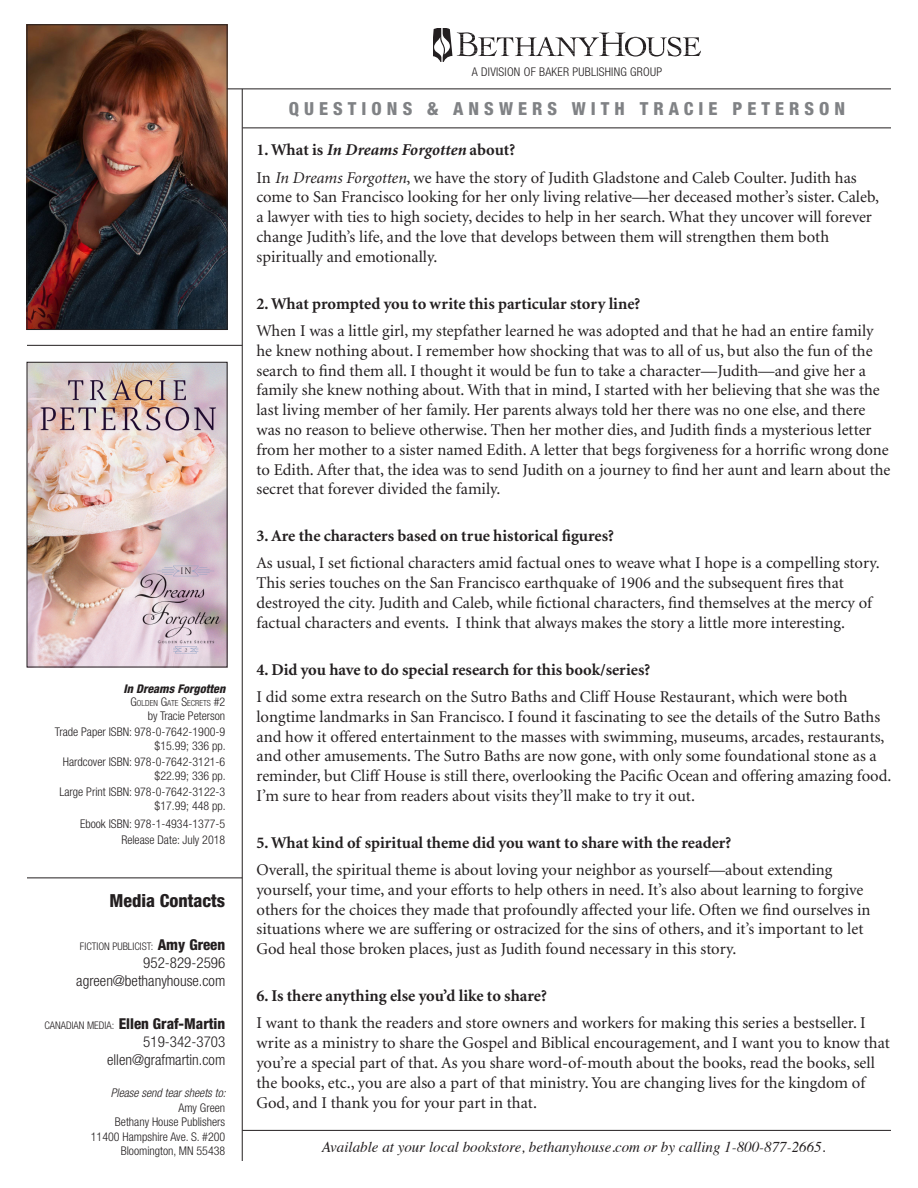
<style>
.page{position:relative;width:918px;height:1188px;background:#fff}
.page>*{position:absolute;margin:0;border:0;box-sizing:border-box;transform-origin:0 0}
.t1{font:800 condensed 18px "Helvetica Neue";letter-spacing:.28em;color:#808285}
.t2{font:800 condensed 18px "Helvetica Neue";color:#231f20}
.Body_text{font:16.5px/19.8px "Minion";color:#231f20}
.Body_text-2{font:700 16.5px "Minion";color:#231f20}
.Body_text-3{font:italic 700 16.5px "Minion";color:#231f20}
.t3{font:italic 15px "Times";color:#231f20}
.t4{font:300 condensed 15px "Helvetica Neue";color:#231f20}
.t5{font:800 condensed 15px "Helvetica Neue";color:#231f20}
.Book_ID{font:300 condensed 12px "Helvetica Neue";color:#231f20}
.Book_ID-2{font:300 condensed 12px "Helvetica Neue";letter-spacing:.02em;color:#231f20}
.t6{font:italic 300 condensed 12px "Helvetica Neue";color:#231f20}
.Book_Title{font:italic 800 condensed 12px "Helvetica Neue";color:#231f20}
.t7{font:300 condensed 10.5px "Helvetica Neue";color:#231f20}
.Book_ID-3{font:300 condensed 8.4px "Helvetica Neue";color:#231f20}
.s1{font-size:12px}
.s2{font-weight:800;font-size:15px}
.s3{font-weight:300;font-size:10.5px}
.s4{font-style:normal}
.s5{font-style:italic}
</style>
<div class="page">
<svg style="left:434px;top:28px;width:266px;height:34px"></svg>
<img style="left:29px;top:364px;width:196px;height:301px">
<img style="left:29px;top:27px;width:196px;height:301px">
<div style="left:27px;top:25px;width:200px;height:305px;border:1px solid #231f20"></div>
<hr style="left:242px;top:1130px;width:649px;height:1px;background:#231f20">
<hr style="left:27px;top:345px;width:215px;height:1px;background:#231f20">
<hr style="left:242px;top:89px;width:1px;height:1072px;background:#231f20">
<hr style="left:243px;top:128px;width:648px;height:1px;background:#231f20">
<hr style="left:227px;top:89px;width:664px;height:1px;background:#231f20">
<hr style="left:27px;top:878px;width:215px;height:1px;background:#231f20">
<p class="Book_Title" style="left:124px;top:681px;width:103px">In Dreams Forgotten</p>
<p class="Book_ID-3" style="left:131px;top:698px;width:96px"><span class="s1">G</span>OLDEN <span class="s1">G</span>ATE <span class="s1">S</span>ECRETS <span class="s1">#2</span></p>
<p class="Book_ID" style="left:148px;top:708px;width:79px">by Tracie Peterson</p>
<p class="Book_ID" style="left:55px;top:725px;width:172px">Trade Paper ISBN: 978-0-7642-1900-9</p>
<p class="Book_ID" style="left:155px;top:738px;width:73px">$15.99; 336 pp.</p>
<p class="Book_ID" style="left:63px;top:755px;width:164px">Hardcover ISBN: 978-0-7642-3121-6</p>
<p class="Book_ID" style="left:155px;top:768px;width:73px">$22.99; 336 pp.</p>
<p class="Book_ID" style="left:59px;top:785px;width:167px">Large Print ISBN: 978-0-7642-3122-3</p>
<p class="Book_ID" style="left:155px;top:798px;width:73px">$17.99; 448 pp.</p>
<p class="Book_ID" style="left:80px;top:816px;width:147px">Ebook ISBN: 978-1-4934-1377-5</p>
<p class="Book_ID" style="left:121px;top:833px;width:105px">Release Date: July 2018</p>
<p class="t2" style="left:110px;top:889px;width:117px">Media Contacts</p>
<p class="t7" style="left:80px;top:940px;width:147px">FICTION PUBLICIST: <span class="s2">Amy Green</span></p>
<p class="t4" style="left:143px;top:954px;width:83px">952-829-2596</p>
<p class="t4" style="left:76px;top:972px;width:151px">agreen@bethanyhouse.com</p>
<p class="t5" style="left:44px;top:1014px;width:182px"><span class="s3">CANADIAN MEDIA:</span> Ellen Graf-Martin</p>
<p class="t4" style="left:143px;top:1033px;width:83px">519-342-3703</p>
<p class="t4" style="left:107px;top:1051px;width:120px">ellen@grafmartin.com</p>
<p class="t6" style="left:111px;top:1086px;width:117px">Please send tear sheets to:</p>
<p class="Book_ID" style="left:178px;top:1101px;width:48px">Amy Green</p>
<p class="Book_ID" style="left:115px;top:1115px;width:112px">Bethany House Publishers</p>
<p class="Book_ID" style="left:91px;top:1130px;width:136px">11400 Hampshire Ave. S. #200</p>
<p class="Book_ID" style="left:121px;top:1144px;width:106px">Bloomington, MN 55438</p>
<p class="Book_ID-2" style="left:472px;top:65px;width:192px">A DIVISION OF BAKER PUBLISHING GROUP</p>
<p class="t1" style="left:289px;top:97px;width:558px">QUESTIONS &amp; ANSWERS WITH TRACIE PETERSON</p>
<p class="Body_text-3" style="left:256px;top:142px;width:260px"><span class="s4">1. What is</span> In Dreams Forgotten <span class="s4">about?</span></p>
<p class="Body_text" style="left:256px;top:168px;width:624px">In <span class="s5">In Dreams Forgotten</span>, we have the story of Judith Gladstone and Caleb Coulter. Judith has come to San Francisco looking for her only living relative—her deceased mother’s sister. Caleb, a lawyer with ties to high society, decides to help in her search. What they uncover will forever change Judith’s life, and the love that develops between them will strengthen them both spiritually and emotionally.</p>
<p class="Body_text-2" style="left:256px;top:295px;width:385px">2. What prompted you to write this particular story line?</p>
<p class="Body_text" style="left:256px;top:321px;width:636px">When I was a little girl, my stepfather learned he was adopted and that he had an entire family he knew nothing about. I remember how shocking that was to all of us, but also the fun of the search to find them all. I thought it would be fun to take a character—Judith—and give her a family she knew nothing about. With that in mind, I started with her believing that she was the last living member of her family. Her parents always told her there was no one else, and there was no reason to believe otherwise. Then her mother dies, and Judith finds a mysterious letter from her mother to a sister named Edith. A letter that begs forgiveness for a horrific wrong done to Edith. After that, the idea was to send Judith on a journey to find her aunt and learn about the secret that forever divided the family.</p>
<p class="Body_text-2" style="left:256px;top:527px;width:359px">3. Are the characters based on true historical figures?</p>
<p class="Body_text" style="left:256px;top:554px;width:625px">As usual, I set fictional characters amid factual ones to weave what I hope is a compelling story.<br>This series touches on the San Francisco earthquake of 1906 and the subsequent fires that destroyed the city. Judith and Caleb, while fictional characters, find themselves at the mercy of factual characters and events. I think that always makes the story a little more interesting.</p>
<p class="Body_text-2" style="left:256px;top:661px;width:395px">4. Did you have to do special research for this book/series?</p>
<p class="Body_text" style="left:256px;top:687px;width:636px">I did some extra research on the Sutro Baths and Cliff House Restaurant, which were both longtime landmarks in San Francisco. I found it fascinating to see the details of the Sutro Baths and how it offered entertainment to the masses with swimming, museums, arcades, restaurants, and other amusements. The Sutro Baths are now gone, with only some foundational stone as a reminder, but Cliff House is still there, overlooking the Pacific Ocean and offering amazing food.<br>I’m sure to hear from readers about visits they’ll make to try it out.</p>
<p class="Body_text-2" style="left:256px;top:834px;width:476px">5. What kind of spiritual theme did you want to share with the reader?</p>
<p class="Body_text" style="left:256px;top:860px;width:615px">Overall, the spiritual theme is about loving your neighbor as yourself—about extending yourself, your time, and your efforts to help others in need. It’s also about learning to forgive others for the choices they made that profoundly affected your life. Often we find ourselves in situations where we are suffering or ostracized for the sins of others, and it’s important to let God heal those broken places, just as Judith found necessary in this story.</p>
<p class="Body_text-2" style="left:256px;top:987px;width:292px">6. Is there anything else you’d like to share?</p>
<p class="Body_text" style="left:256px;top:1014px;width:635px">I want to thank the readers and store owners and workers for making this series a bestseller. I write as a ministry to share the Gospel and Biblical encouragement, and I want you to know that you’re a special part of that. As you share word-of-mouth about the books, read the books, sell the books, etc., you are also a part of that ministry. You are changing lives for the kingdom of God, and I thank you for your part in that.</p>
<p class="t3" style="left:322px;top:1134px;width:505px">Available at your local bookstore, bethanyhouse.com or by calling 1-800-877-2665.</p>
</div>
